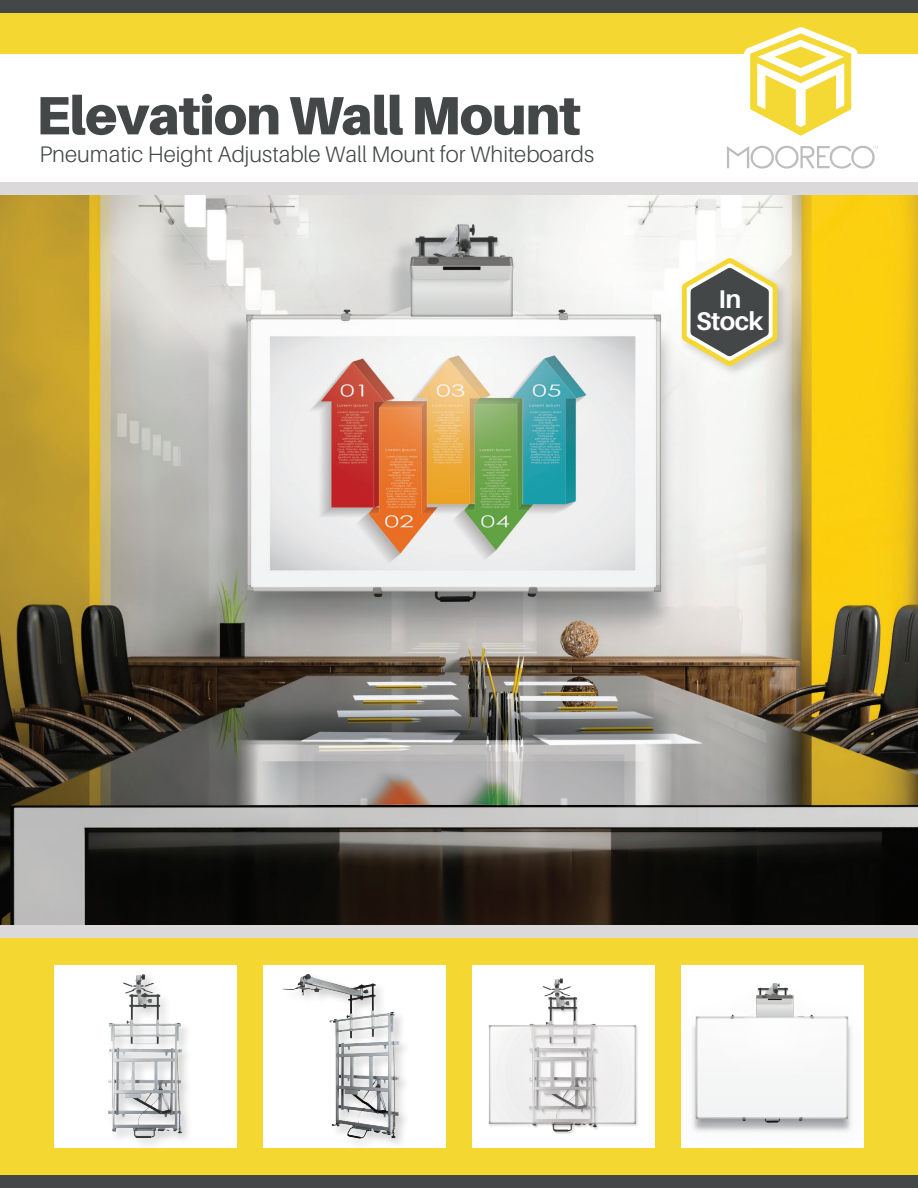
<style>
.page{position:relative;width:918px;height:1188px;background:#fff}
.page>*{position:absolute;margin:0;border:0;box-sizing:border-box;transform-origin:0 0}
.Header_-_Product_Nam{font:900 54px "Aileron";letter-spacing:-.02em;color:#444747}
.t1{font:700 25.65px "Aileron";letter-spacing:-.02em;color:#fff}
.Header_-_Subhead{font:300 22.5px "Aileron";color:#444747}
</style>
<div class="page">
<div style="left:0;top:0;width:918px;height:54px;background:#f4d730"></div>
<div style="left:0;top:1174px;width:918px;height:14px;background:#444747"></div>
<div style="left:0;top:938px;width:918px;height:236px;background:#f4d730"></div>
<div style="left:0;top:182px;width:918px;height:14px;background:#dbd9d9"></div>
<div style="left:0;top:925px;width:918px;height:13px;background:#dbd9d9"></div>
<svg style="left:727px;top:27px;width:151px;height:142px"></svg>
<div style="left:0;top:0;width:918px;height:14px;background:#444747"></div>
<div style="left:682px;top:965px;width:182px;height:183px;background:#fff"></div>
<img style="left:781px;top:987px;width:71px;height:145px">
<div style="left:472px;top:965px;width:183px;height:183px;background:#fff"></div>
<img style="left:488px;top:978px;width:150px;height:156px">
<div style="left:263px;top:965px;width:183px;height:183px;background:#fff"></div>
<div style="left:281px;top:972px;width:130px;height:176px;background:#231f20;opacity:.25"></div>
<img style="left:282px;top:974px;width:68px;height:152px">
<div style="left:54px;top:965px;width:182px;height:183px;background:#fff"></div>
<div style="left:106px;top:972px;width:87px;height:176px;background:#231f20;opacity:.25"></div>
<img style="left:109px;top:975px;width:72px;height:163px">
<img style="left:0;top:196px;width:918px;height:729px">
<div style="left:679px;top:256px;width:111px;height:122px;background:#231f20;opacity:.2"></div>
<svg style="left:678px;top:254px;width:103px;height:921px"></svg>
<svg style="left:684px;top:260px;width:92px;height:104px"></svg>
<p class="Header_-_Product_Nam" style="left:36px;top:84px;width:546px">Elevation Wall Mount</p>
<p class="Header_-_Subhead" style="left:39px;top:142px;width:556px">Pneumatic Height Adjustable Wall Mount for Whiteboards</p>
<p class="t1" style="left:718px;top:285px;width:24px">In</p>
<p class="t1" style="left:696px;top:306px;width:69px">Stock</p>
</div>
